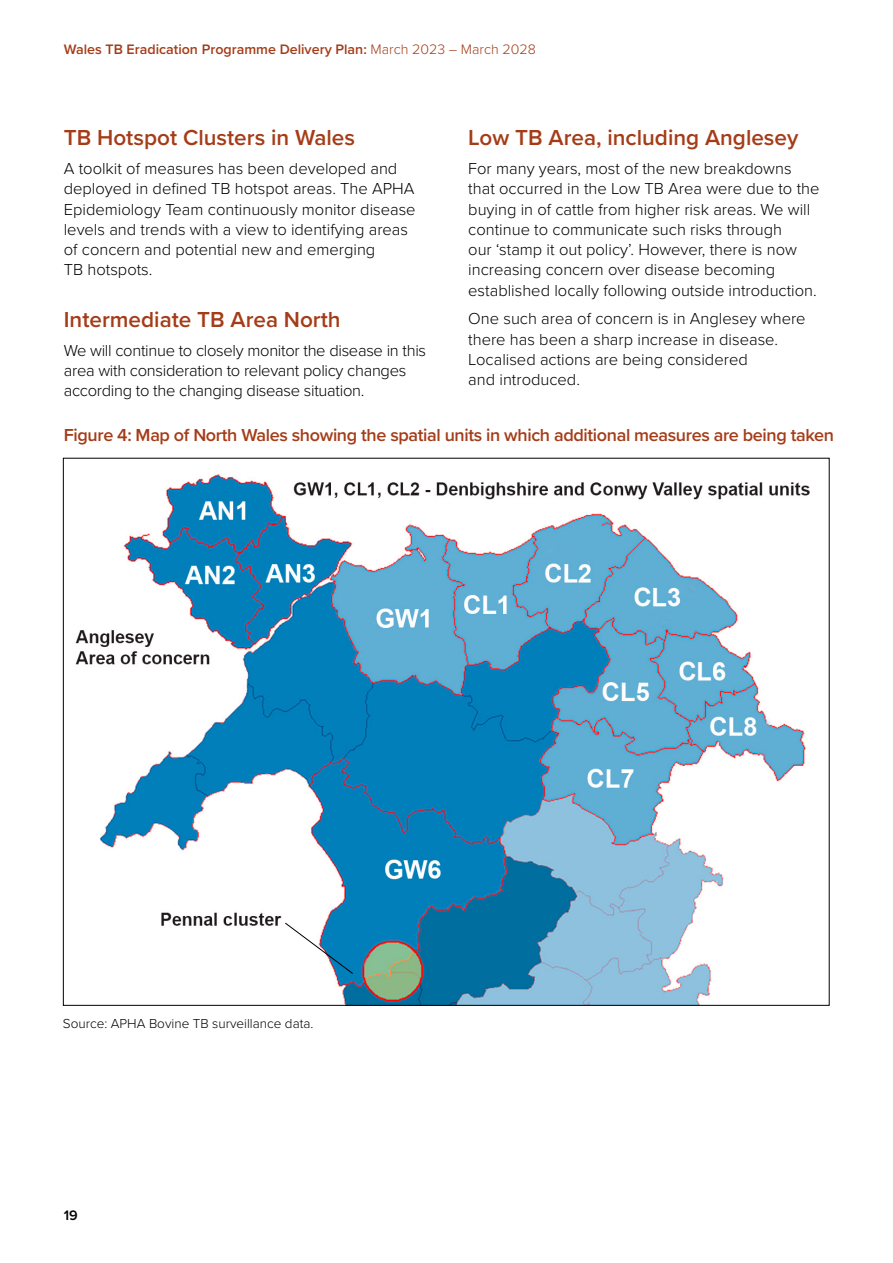
<style>
.page{position:relative;width:893px;height:1263px;background:#fff}
.page>*{position:absolute;margin:0;border:0;box-sizing:border-box;transform-origin:0 0}
.H2_Sub_head{font:600 22.5px "Proxima Nova";color:#a53c18}
.Figure_headings{font:600 18px "Proxima Nova";letter-spacing:-.02em;color:#a53c18}
.Body_Text{font:300 16.5px/20.2px "Proxima Nova";color:#000}
.Body_Text-2{font:300 16.5px/20.2px "Proxima Nova";letter-spacing:-.02em;color:#000}
.t1{font:600 14.25px "Proxima Nova";color:#a53c18}
.t2{font:600 14.25px "Proxima Nova";color:#000}
.Map_Source_Text{font:300 13.5px "Proxima Nova";color:#000}
.s1{font-weight:300}
</style>
<div class="page">
<img style="left:75px;top:474px;width:735px;height:530px">
<svg style="left:284px;top:922px;width:70px;height:52px"></svg>
<p class="t1" style="left:64px;top:38px;width:474px">Wales TB Eradication Programme Delivery Plan: <span class="s1">March 2023 – March 2028</span></p>
<h2 class="H2_Sub_head" style="left:64px;top:121px;width:293px">TB Hotspot Clusters in Wales</h2>
<p class="Body_Text" style="left:64px;top:158px;width:353px">A toolkit of measures has been developed and deployed in defined TB hotspot areas. The APHA Epidemiology Team continuously monitor disease levels and trends with a view to identifying areas of concern and potential new and emerging<br>TB hotspots.</p>
<h2 class="H2_Sub_head" style="left:64px;top:303px;width:278px">Intermediate TB Area North</h2>
<p class="Body_Text-2" style="left:64px;top:339px;width:364px">We will continue to closely monitor the disease in this area with consideration to relevant policy changes according to the changing disease situation.</p>
<h2 class="H2_Sub_head" style="left:468px;top:121px;width:332px">Low TB Area, including Anglesey</h2>
<p class="Body_Text" style="left:468px;top:158px;width:353px">For many years, most of the new breakdowns that occurred in the Low TB Area were due to the buying in of cattle from higher risk areas. We will continue to communicate such risks through<br>our ‘stamp it out policy’. However, there is now increasing concern over disease becoming established locally following outside introduction.</p>
<p class="Body_Text" style="left:468px;top:308px;width:339px">One such area of concern is in Anglesey where there has been a sharp increase in disease.<br>Localised actions are being considered<br>and introduced.</p>
<p class="Figure_headings" style="left:64px;top:422px;width:772px">Figure 4: Map of North Wales showing the spatial units in which additional measures are being taken</p>
<p class="Map_Source_Text" style="left:63px;top:1013px;width:252px">Source: APHA Bovine TB surveillance data.</p>
<p class="t2" style="left:64px;top:1205px;width:15px">19</p>
</div>
